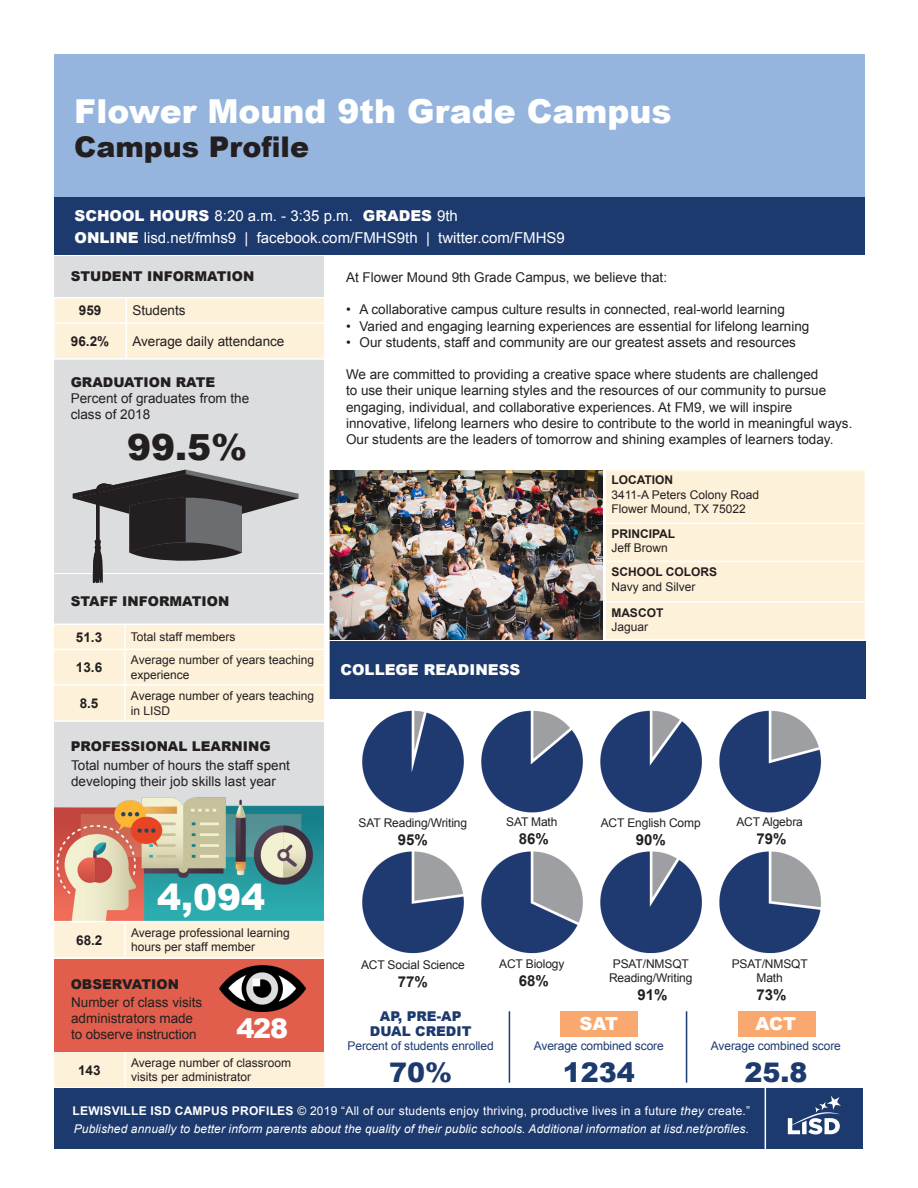
<style>
.page{position:relative;width:918px;height:1188px;background:#fff}
.page>*{position:absolute;margin:0;border:0;box-sizing:border-box;transform-origin:0 0}
.t1{font:900 36px "Arial";color:#fff}
.t2{font:900 36px "Arial";color:#231f20}
.t3{font:900 33px "Arial";color:#fff}
.t4{font:900 28.5px "Arial";color:#231f20}
.t5{font:900 27px "Arial";color:#1d3a6f}
.t6{font:900 27px "Arial";color:#fff}
.t7{font:900 18px "Arial";letter-spacing:-.01em;color:#fff}
.t8{font:15px "Arial";color:#fff}
.t9{font:700 15px "Arial";color:#231f20}
.t10{font:900 15px "Arial";color:#fff}
.t11{font:13.5px/16.2px "Arial";color:#231f20}
.t12{font:900 13.5px "Arial";color:#231f20}
.t13{font:700 13.5px "Arial";color:#231f20}
.t14{font:900 13.5px "Arial";color:#1d3a6f}
.t15{font:12px/14.4px "Arial";color:#231f20}
.t16{font:italic 12px "Arial";letter-spacing:.01em;color:#fff}
.t17{font:12px "Arial";letter-spacing:.02em;color:#fff}
.t18{font:12px "Arial";letter-spacing:-.01em;color:#1d3a6f}
.t19{font:700 12px "Arial";color:#231f20}
.s1{font-weight:900}
.s2{font-weight:700}
.s3{font-style:italic}
</style>
<div class="page">
<div style="left:55px;top:198px;width:810px;height:57px;background:#1d3a6f"></div>
<div style="left:55px;top:54px;width:810px;height:142px;background:#95b5de"></div>
<div style="left:606px;top:470px;width:259px;height:169px;background:#fef1d9"></div>
<hr style="left:605px;top:523px;width:261px;height:1px;background:#fff">
<hr style="left:605px;top:561px;width:261px;height:1px;background:#fff">
<hr style="left:605px;top:601px;width:261px;height:2px;background:#fff">
<img style="left:330px;top:470px;width:273px;height:169px">
<div style="left:328px;top:642px;width:537px;height:57px;background:#1d3a6f"></div>
<div style="left:325px;top:256px;width:5px;height:852px;background:#fff"></div>
<img style="left:362px;top:710px;width:460px;height:244px">
<hr style="left:686px;top:1011px;width:1px;height:72px;background:#1d3a6f">
<hr style="left:509px;top:1011px;width:1px;height:72px;background:#1d3a6f">
<div style="left:561px;top:1011px;width:77px;height:26px;background:#f9a86f"></div>
<div style="left:738px;top:1011px;width:77px;height:26px;background:#f9a86f"></div>
<div style="left:54px;top:575px;width:270px;height:345px;background:#dcdddf"></div>
<div style="left:54px;top:256px;width:270px;height:107px;background:#dcdddf"></div>
<div style="left:54px;top:625px;width:270px;height:95px;background:#fef1d9"></div>
<hr style="left:52px;top:624px;width:73px;height:1px;background:#fff">
<hr style="left:125px;top:624px;width:201px;height:1px;background:#fff">
<hr style="left:124px;top:625px;width:2px;height:24px;background:#fff">
<hr style="left:52px;top:649px;width:73px;height:1px;background:#fff">
<hr style="left:125px;top:649px;width:201px;height:1px;background:#fff">
<hr style="left:124px;top:650px;width:2px;height:34px;background:#fff">
<hr style="left:52px;top:684px;width:73px;height:2px;background:#fff">
<hr style="left:125px;top:684px;width:201px;height:2px;background:#fff">
<hr style="left:124px;top:686px;width:2px;height:34px;background:#fff">
<hr style="left:52px;top:720px;width:73px;height:2px;background:#fff">
<hr style="left:125px;top:720px;width:201px;height:2px;background:#fff">
<div style="left:54px;top:361px;width:270px;height:212px;background:#dcdddf"></div>
<hr style="left:53px;top:297px;width:73px;height:2px;background:#fff">
<hr style="left:126px;top:297px;width:200px;height:2px;background:#fff">
<div style="left:54px;top:298px;width:270px;height:60px;background:#fef1d9"></div>
<hr style="left:53px;top:322px;width:73px;height:2px;background:#fff">
<hr style="left:53px;top:324px;width:2px;height:34px;background:#fff">
<hr style="left:126px;top:322px;width:200px;height:2px;background:#fff">
<hr style="left:126px;top:324px;width:1px;height:34px;background:#fff">
<hr style="left:53px;top:358px;width:73px;height:2px;background:#fff">
<hr style="left:126px;top:358px;width:200px;height:2px;background:#fff">
<img style="left:54px;top:797px;width:270px;height:124px">
<svg style="left:54px;top:922px;width:270px;height:37px;background:#fef1db"></svg>
<svg style="left:54px;top:1052px;width:272px;height:37px;background:#f7ecd7"></svg>
<div style="left:54px;top:1089px;width:809px;height:60px;background:#1d3a6f"></div>
<div style="left:54px;top:959px;width:270px;height:92px;background:#e15e4d"></div>
<img style="left:220px;top:966px;width:85px;height:46px">
<svg style="left:73px;top:470px;width:226px;height:113px"></svg>
<svg style="left:788px;top:1095px;width:53px;height:40px"></svg>
<hr style="left:765px;top:1088px;width:1px;height:66px;background:#fff">
<p class="t3" style="left:74px;top:87px;width:599px">Flower Mound 9th Grade Campus</p>
<p class="t4" style="left:74px;top:126px;width:236px">Campus Profile</p>
<p class="t8" style="left:75px;top:206px;width:385px"><span class="s1">SCHOOL HOURS</span> 8:20 a.m. - 3:35 p.m. <span class="s1">GRADES</span> 9th</p>
<p class="t8" style="left:75px;top:227px;width:492px"><span class="s1">ONLINE</span> lisd.net/fmhs9 | facebook.com/FMHS9th | twitter.com/FMHS9</p>
<p class="t12" style="left:71px;top:267px;width:185px">STUDENT INFORMATION</p>
<p class="t13" style="left:79px;top:302px;width:24px">959</p>
<p class="t11" style="left:132px;top:303px;width:55px">Students</p>
<p class="t13" style="left:71px;top:332px;width:40px">96.2%</p>
<p class="t11" style="left:132px;top:333px;width:154px">Average daily attendance</p>
<p class="t12" style="left:71px;top:372px;width:146px">GRADUATION RATE</p>
<p class="t11" style="left:71px;top:390px;width:180px">Percent of graduates from the</p>
<p class="t11" style="left:71px;top:406px;width:81px">class of 2018</p>
<p class="t2" style="left:127px;top:421px;width:122px">99.5%</p>
<p class="t12" style="left:71px;top:591px;width:160px">STAFF INFORMATION</p>
<p class="t13" style="left:76px;top:628px;width:28px">51.3</p>
<p class="t15" style="left:131px;top:630px;width:106px">Total staff members</p>
<p class="t13" style="left:76px;top:658px;width:28px">13.6</p>
<p class="t15" style="left:131px;top:653px;width:185px">Average number of years teaching experience</p>
<p class="t13" style="left:80px;top:694px;width:20px">8.5</p>
<p class="t15" style="left:131px;top:689px;width:185px">Average number of years teaching in LISD</p>
<p class="t12" style="left:71px;top:737px;width:201px">PROFESSIONAL LEARNING</p>
<p class="t11" style="left:71px;top:757px;width:220px">Total number of hours the staff spent developing their job skills last year</p>
<p class="t1" style="left:157px;top:871px;width:110px">4,094</p>
<p class="t13" style="left:76px;top:931px;width:28px">68.2</p>
<p class="t15" style="left:131px;top:926px;width:160px">Average professional learning hours per staff member</p>
<p class="t12" style="left:71px;top:975px;width:110px">OBSERVATION</p>
<p class="t11" style="left:71px;top:994px;width:133px">Number of class visits</p>
<p class="t11" style="left:71px;top:1010px;width:123px">administrators made</p>
<p class="t11" style="left:71px;top:1027px;width:127px">to observe instruction</p>
<p class="t6" style="left:236px;top:1009px;width:53px">428</p>
<p class="t13" style="left:78px;top:1061px;width:24px">143</p>
<p class="t15" style="left:131px;top:1056px;width:161px">Average number of classroom visits per administrator</p>
<p class="t11" style="left:346px;top:269px;width:323px">At Flower Mound 9th Grade Campus, we believe that:</p>
<p class="t11" style="left:346px;top:302px;width:440px">• A collaborative campus culture results in connected, real-world learning</p>
<p class="t11" style="left:346px;top:318px;width:465px">• Varied and engaging learning experiences are essential for lifelong learning</p>
<p class="t11" style="left:346px;top:334px;width:451px">• Our students, staff and community are our greatest assets and resources</p>
<p class="t11" style="left:346px;top:366px;width:508px">We are committed to providing a creative space where students are challenged<br>to use their unique learning styles and the resources of our community to pursue engaging, individual, and collaborative experiences. At FM9, we will inspire innovative, lifelong learners who desire to contribute to the world in meaningful ways.<br>Our students are the leaders of tomorrow and shining examples of learners today.</p>
<p class="t19" style="left:611px;top:472px;width:63px">LOCATION</p>
<p class="t15" style="left:611px;top:487px;width:149px">3411-A Peters Colony Road</p>
<p class="t15" style="left:611px;top:502px;width:136px">Flower Mound, TX 75022</p>
<p class="t19" style="left:611px;top:526px;width:65px">PRINCIPAL</p>
<p class="t15" style="left:611px;top:541px;width:58px">Jeff Brown</p>
<p class="t19" style="left:611px;top:564px;width:107px">SCHOOL COLORS</p>
<p class="t15" style="left:611px;top:579px;width:86px">Navy and Silver</p>
<p class="t19" style="left:611px;top:605px;width:53px">MASCOT</p>
<p class="t15" style="left:611px;top:620px;width:38px">Jaguar</p>
<p class="t10" style="left:340px;top:659px;width:181px">COLLEGE READINESS</p>
<p class="t15" style="left:359px;top:815px;width:110px">SAT Reading/Writing</p>
<p class="t9" style="left:398px;top:829px;width:32px">95%</p>
<p class="t15" style="left:506px;top:814px;width:53px">SAT Math</p>
<p class="t9" style="left:519px;top:828px;width:32px">86%</p>
<p class="t15" style="left:601px;top:815px;width:102px">ACT English Comp</p>
<p class="t9" style="left:636px;top:829px;width:32px">90%</p>
<p class="t15" style="left:736px;top:814px;width:68px">ACT Algebra</p>
<p class="t9" style="left:757px;top:828px;width:32px">79%</p>
<p class="t15" style="left:361px;top:957px;width:105px">ACT Social Science</p>
<p class="t9" style="left:398px;top:971px;width:32px">77%</p>
<p class="t15" style="left:499px;top:956px;width:67px">ACT Biology</p>
<p class="t9" style="left:519px;top:970px;width:32px">68%</p>
<p class="t15" style="left:613px;top:956px;width:78px">PSAT/NMSQT</p>
<p class="t15" style="left:609px;top:971px;width:85px">Reading/Writing</p>
<p class="t9" style="left:638px;top:985px;width:32px">91%</p>
<p class="t14" style="left:380px;top:1006px;width:83px">AP, PRE-AP</p>
<p class="t14" style="left:370px;top:1021px;width:103px">DUAL CREDIT</p>
<p class="t18" style="left:348px;top:1038px;width:148px">Percent of students enrolled</p>
<p class="t5" style="left:389px;top:1053px;width:65px">70%</p>
<p class="t7" style="left:579px;top:1011px;width:40px">SAT</p>
<p class="t18" style="left:534px;top:1038px;width:131px">Average combined score</p>
<p class="t5" style="left:563px;top:1053px;width:74px">1234</p>
<p class="t15" style="left:732px;top:956px;width:78px">PSAT/NMSQT</p>
<p class="t15" style="left:757px;top:971px;width:28px">Math</p>
<p class="t9" style="left:757px;top:985px;width:32px">73%</p>
<p class="t7" style="left:756px;top:1011px;width:42px">ACT</p>
<p class="t18" style="left:711px;top:1038px;width:131px">Average combined score</p>
<p class="t5" style="left:744px;top:1053px;width:65px">25.8</p>
<p class="t17" style="left:73px;top:1103px;width:679px"><span class="s2">LEWISVILLE ISD CAMPUS PROFILES</span> © 2019 “All of our students enjoy thriving, productive lives in a future <span class="s3">they</span> create.”</p>
<p class="t16" style="left:74px;top:1121px;width:677px">Published annually to better inform parents about the quality of their public schools. Additional information at lisd.net/profiles.</p>
</div>
